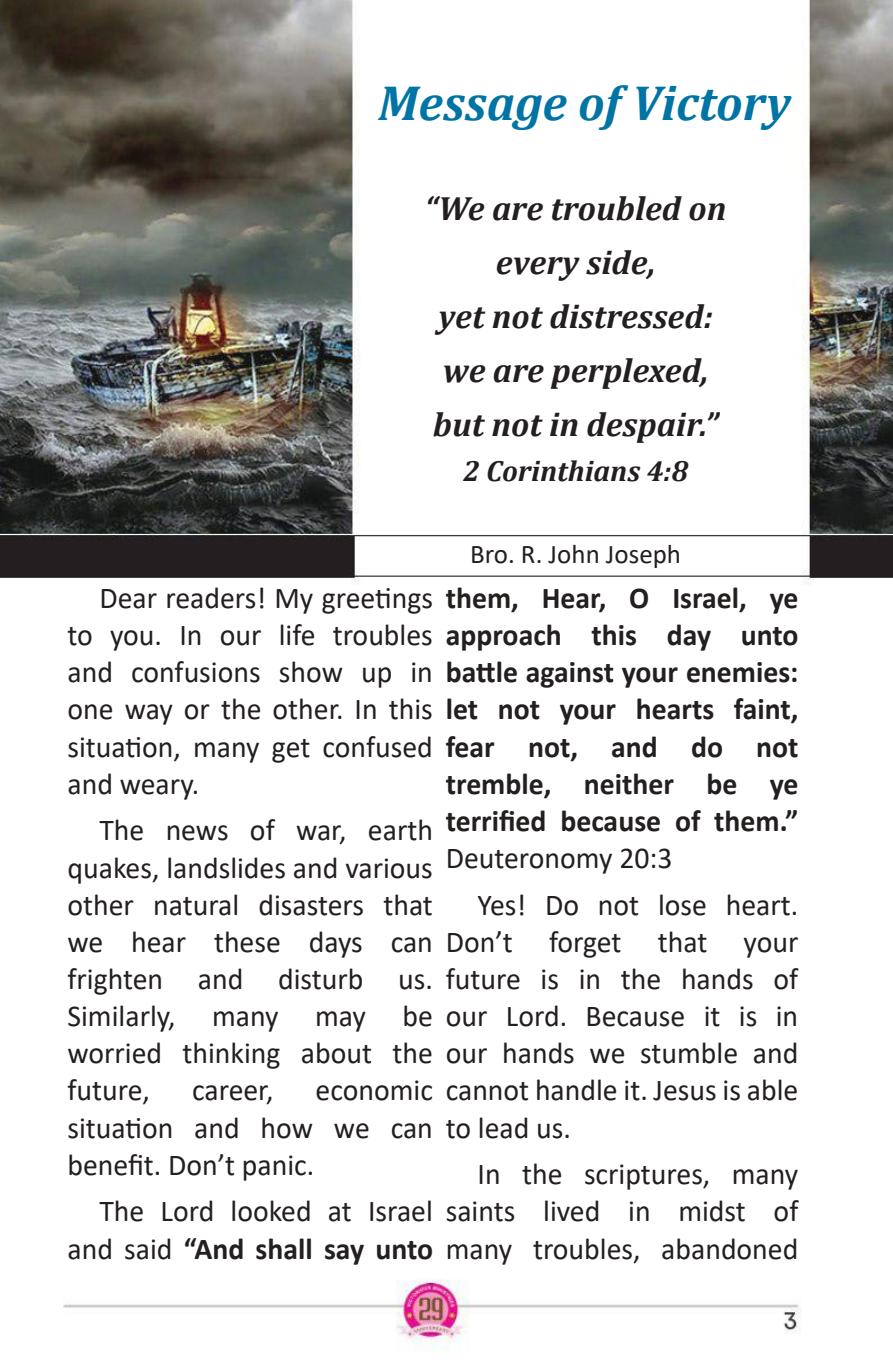
<style>
.page{position:relative;width:893px;height:1372px;background:#fff}
.page>*{position:absolute;margin:0;border:0;box-sizing:border-box;transform-origin:0 0}
.t1{font:italic 700 49.5px "Cambria";color:#0074a4}
.t2{font:italic 700 33.75px/54px "Cambria";color:#241f1f;text-align:center}
.t3{font:30.38px/37.1px "Calibri";color:#241f1f}
.t4{font:700 30.38px/37.1px "Calibri";color:#241f1f}
.t5{font:italic 700 29.25px "Cambria";color:#241f1f}
.t6{font:27px "Calibri";color:#241f1f}
.s1{font-weight:700}
</style>
<div class="page">
<img style="left:0;top:1px;width:893px;height:1351px">
<h1 class="t1" style="left:378px;top:68px;width:414px">Message of Victory</h1>
<p class="t2" style="left:425px;top:180px;width:303px">“We are troubled on every side,<br>yet not distressed: we are perplexed, but not in despair.”</p>
<p class="t5" style="left:463px;top:450px;width:227px">2 Corinthians 4:8</p>
<p class="t6" style="left:470px;top:535px;width:213px">Bro. R. John Joseph</p>
<p class="t3" style="left:68px;top:578px;width:733px;text-align:justify;text-indent:32px">Dear readers! My greetings <span class="s1">them, Hear, O Israel, ye </span>to you. In our life troubles <span class="s1">approach this day unto </span>and confusions show up in <span class="s1">battle against your enemies: </span>one way or the other. In this <span class="s1">let not your hearts faint, </span>situation, many get confused <span class="s1">fear not, and do not </span>and weary.</p>
<p class="t3" style="left:68px;top:811px;width:732px;text-indent:32px">The news of war, earth<br>quakes, landslides and various<br>other natural disasters that<br>we hear these days can Don’t forget that your frighten and disturb us. future is in the hands of Similarly, many may be our Lord. Because it is in worried thinking about the our hands we stumble and future,</p>
<p class="t4" style="left:446px;top:764px;width:354px">tremble, neither be ye terrified because of them.”</p>
<p class="t3" style="left:478px;top:833px;width:322px;line-height:46.8px;text-indent:-32px">Deuteronomy 20:3<br>Yes! Do not lose heart.</p>
<p class="t3" style="left:68px;top:1070px;width:732px;text-indent:248px">economic cannot handle it. Jesus is able situation and how we can to lead us.<br>benefit. Don’t panic.</p>
<p class="t3" style="left:68px;top:1191px;width:732px;text-align:right">The Lord looked at Israel saints lived in midst of and said <span class="s1">“And shall say unto</span> many troubles, abandoned</p>
<p class="t3" style="left:192px;top:1070px;width:83px">career,</p>
<p class="t3" style="left:478px;top:1154px;width:322px">In the scriptures, many</p>
</div>
